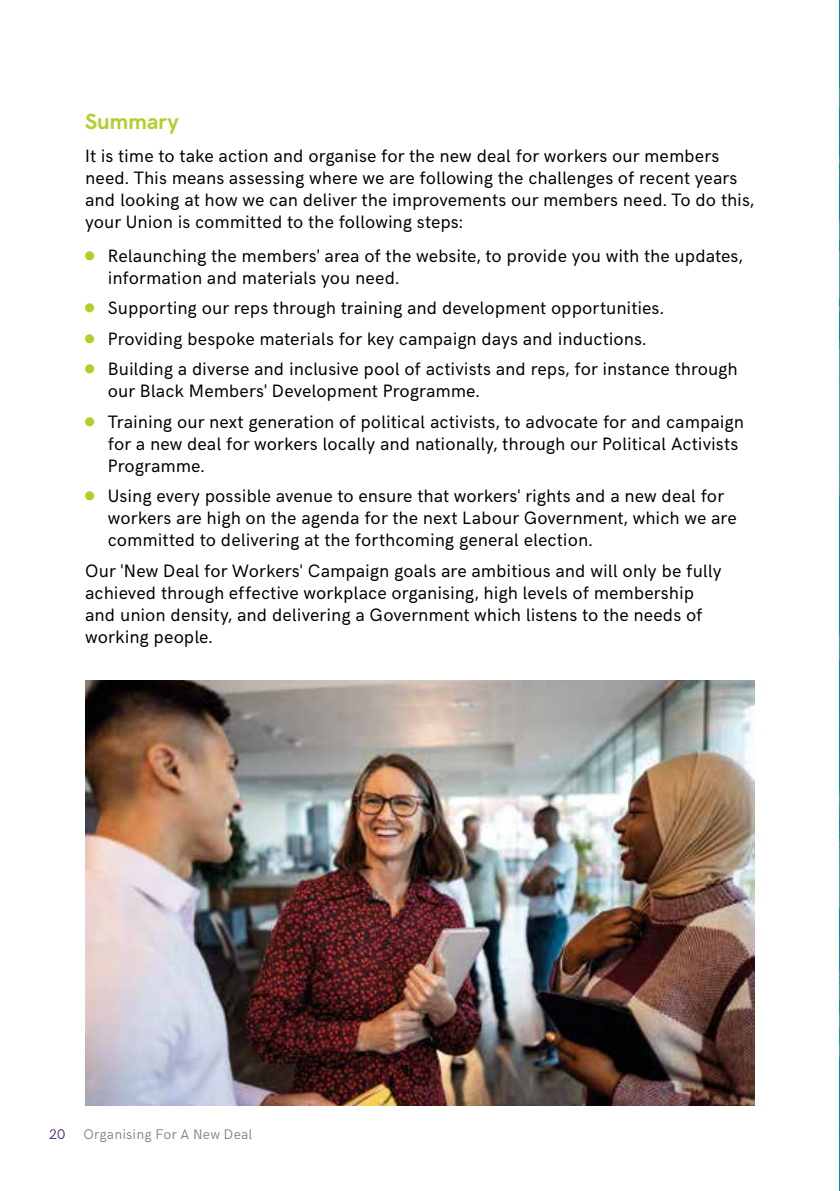
<style>
.page{position:relative;width:840px;height:1191px;background:#fff}
.page>*{position:absolute;margin:0;border:0;box-sizing:border-box;transform-origin:0 0}
.t1{font:700 22px "HK Grotesk";letter-spacing:-.005em;color:#b4cd29}
.t2{font:18px/22px "HK Grotesk";letter-spacing:.005em;color:#000}
.t3{font:300 14px "HK Grotesk";letter-spacing:.015em;color:#7b7c80}
.t4{font:300 14px "HK Grotesk";color:#461e6e}
</style>
<div class="page">
<img style="left:839px;top:0;width:1px;height:1191px">
<img style="left:85px;top:680px;width:669px;height:426px">
<p class="t1" style="left:85px;top:105px;width:95px">Summary</p>
<p class="t2" style="left:85px;top:144px;width:670px">It is time to take action and organise for the new deal for workers our members need. This means assessing where we are following the challenges of recent years and looking at how we can deliver the improvements our members need. To do this, your Union is committed to the following steps:</p>
<p class="t2" style="left:108px;top:243px;width:636px">Relaunching the members' area of the website, to provide you with the updates, information and materials you need.</p>
<p class="t2" style="left:108px;top:291px;width:631px;line-height:30.6px">Supporting our reps through training and development opportunities.<br>Providing bespoke materials for key campaign days and inductions.<br>Building a diverse and inclusive pool of activists and reps, for instance through</p>
<p class="t2" style="left:108px;top:374px;width:637px;line-height:30.6px">our Black Members' Development Programme.<br>Training our next generation of political activists, to advocate for and campaign</p>
<p class="t2" style="left:108px;top:431px;width:631px">for a new deal for workers locally and nationally, through our Political Activists<br>Programme.</p>
<p class="t2" style="left:108px;top:483px;width:630px">Using every possible avenue to ensure that workers' rights and a new deal for workers are high on the agenda for the next Labour Government, which we are committed to delivering at the forthcoming general election.</p>
<p class="t2" style="left:85px;top:558px;width:637px">Our 'New Deal for Workers' Campaign goals are ambitious and will only be fully achieved through effective workplace organising, high levels of membership and union density, and delivering a Government which listens to the needs of working people.</p>
<p class="t4" style="left:49px;top:1123px;width:18px">20</p>
<p class="t3" style="left:83px;top:1123px;width:170px">Organising For A New Deal</p>
</div>
